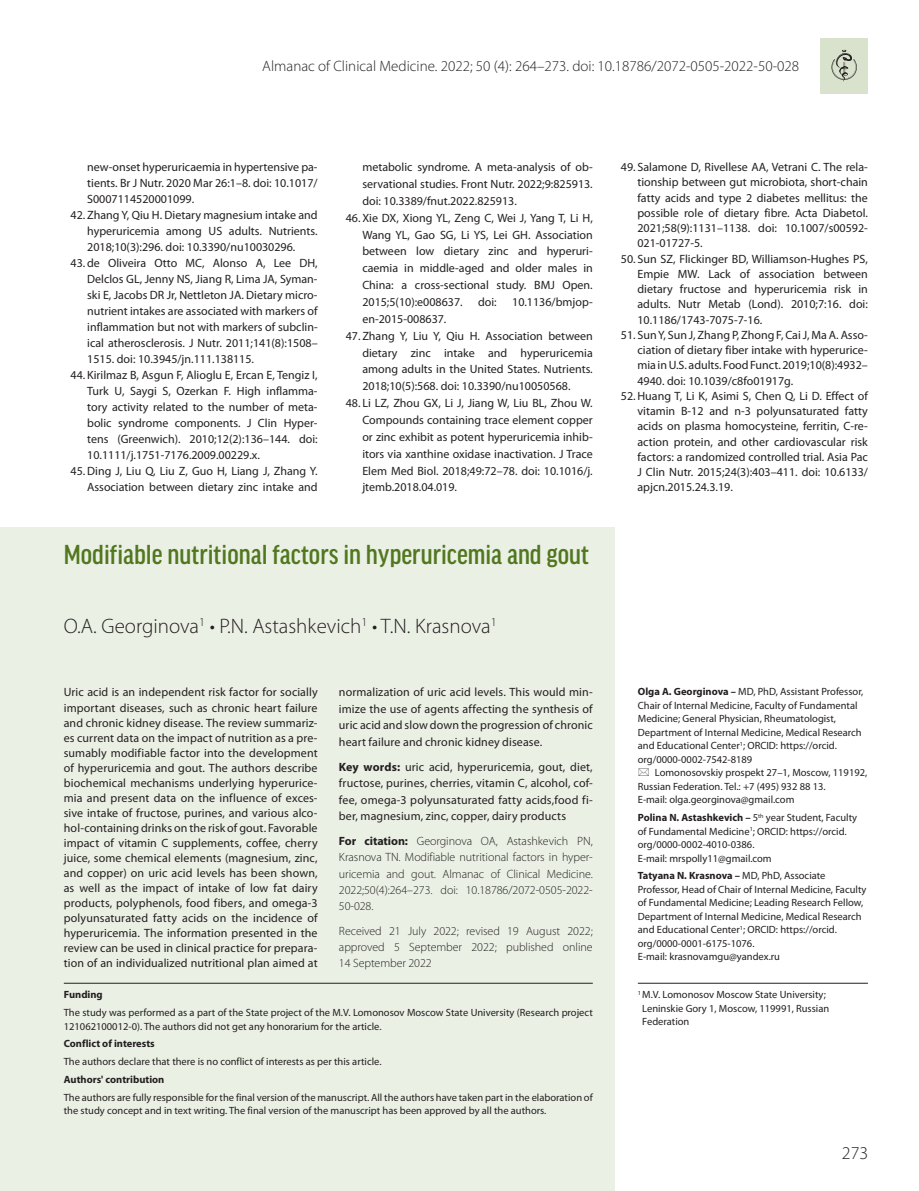
<style>
.page{position:relative;width:919px;height:1191px;background:#fff}
.page>*{position:absolute;margin:0;border:0;box-sizing:border-box;transform-origin:0 0}
.t1{font:500 condensed 29.25px "Good Headline Pro";color:#51771f}
.t2{font:300 21px "Myriad Pro";color:#231f20}
.t3{font:300 18px "Myriad Pro";color:#231f20}
.t4{font:300 15px "Myriad Pro";color:#231f20}
.t5{font:12px/15px "Myriad Pro";color:#231f20;text-align:justify}
.t6{font:300 12px/16.2px "Myriad Pro";letter-spacing:-.005em;color:#231f20;text-align:justify}
.t7{font:10.5px/13.5px "Myriad Pro";color:#231f20}
.t8{font:700 10.5px "Myriad Pro";color:#231f20}
.s1{font-weight:700}
</style>
<div class="page">
<div style="left:0;top:527px;width:614px;height:664px;background:#ebf0e5"></div>
<hr style="left:637px;top:983px;width:230px;height:1px;background:#231f20">
<hr style="left:64px;top:983px;width:528px;height:1px;background:#231f20">
<div style="left:820px;top:38px;width:47px;height:55px;background:#d9e2cd"></div>
<svg style="left:831px;top:50px;width:25px;height:32px"></svg>
<p class="t4" style="left:262px;top:57px;width:538px">Almanac of Clinical Medicine. 2022; 50 (4): 264–273. doi: 10.18786/2072-0505-2022-50-028</p>
<p class="t5" style="left:87px;top:159px;width:232px;line-height:16px">new-onset hyperuricaemia in hypertensive pa&shy;tients. Br J Nutr. 2020 Mar 26:1–8. doi: 10.1017/ S0007114520001099.</p>
<p class="t5" style="left:87px;top:207px;width:232px;line-height:16px;text-indent:-17px">42. Zhang Y, Qiu H. Dietary magnesium intake and hyperuricemia among US adults. Nutrients.<br>2018;10(3):296. doi: 10.3390/nu10030296.</p>
<p class="t5" style="left:87px;top:255px;width:232px;line-height:16px;text-indent:-17px">43. de Oliveira Otto MC, Alonso A, Lee DH, Delclos GL, Jenny NS, Jiang R, Lima JA, Syman&shy;ski E, Jacobs DR Jr, Nettleton JA. Dietary micro&shy;nutrient intakes are associated with markers of inflammation but not with markers of subclin&shy;ical atherosclerosis. J Nutr. 2011;141(8):1508– 1515. doi: 10.3945/jn.111.138115.</p>
<p class="t5" style="left:71px;top:367px;width:248px">44. Kirilmaz B, Asgun F, Alioglu E, Ercan E, Tengiz I,</p>
<p class="t5" style="left:87px;top:383px;width:232px">Turk U, Saygi S, Ozerkan F. High inflamma-</p>
<p class="t5" style="left:87px;top:399px;width:232px">tory activity related to the number of meta-</p>
<p class="t5" style="left:87px;top:415px;width:232px">bolic syndrome components. J Clin Hyper-</p>
<p class="t5" style="left:87px;top:431px;width:232px">tens (Greenwich). 2010;12(2):136–144. doi:</p>
<p class="t5" style="left:87px;top:447px;width:174px">10.1111/j.1751-7176.2009.00229.x.</p>
<p class="t5" style="left:71px;top:463px;width:248px">45.Ding J, Liu Q, Liu Z, Guo H, Liang J, Zhang Y.</p>
<p class="t5" style="left:87px;top:479px;width:232px">Association between dietary zinc intake and</p>
<p class="t5" style="left:362px;top:158px;width:232px;line-height:16.8px">metabolic syndrome. A meta-analysis of ob&shy;servational studies. Front Nutr. 2022;9:825913. doi: 10.3389/fnut.2022.825913.</p>
<p class="t5" style="left:362px;top:209px;width:232px;line-height:16.8px;text-indent:-17px">46. Xie DX, Xiong YL, Zeng C, Wei J, Yang T, Li H, Wang YL, Gao SG, Li YS, Lei GH. Association between low dietary zinc and hyperuri&shy;caemia in middle-aged and older males in China: a cross-sectional study. BMJ Open.<br>2015;5(10):e008637.</p>
<p class="t5" style="left:478px;top:294px;width:20px">doi:</p>
<p class="t5" style="left:512px;top:294px;width:82px">10.1136/bmjop-</p>
<p class="t5" style="left:362px;top:311px;width:86px">en-2015-008637.</p>
<p class="t5" style="left:362px;top:327px;width:232px;line-height:16.8px;text-indent:-17px">47. Zhang Y, Liu Y, Qiu H. Association between dietary zinc intake and hyperuricemia among adults in the United States. Nutrients.<br>2018;10(5):568. doi: 10.3390/nu10050568.</p>
<p class="t5" style="left:362px;top:394px;width:232px;line-height:16.8px;text-indent:-17px">48. Li LZ, Zhou GX, Li J, Jiang W, Liu BL, Zhou W.<br>Compounds containing trace element copper or zinc exhibit as potent hyperuricemia inhib&shy;itors via xanthine oxidase inactivation. J Trace Elem Med Biol. 2018;49:72–78. doi: 10.1016/j. jtemb.2018.04.019.</p>
<h1 class="t1" style="left:64px;top:540px;width:527px">Modifiable nutritional factors in hyperuricemia and gout</h1>
<h2 class="t2" style="left:64px;top:613px;width:434px">O.A. Georginova<sup>1</sup> • P.N. Astashkevich<sup>1</sup> • T.N. Krasnova<sup>1</sup></h2>
<p class="t5" style="left:64px;top:684px;width:255px">Uric acid is an independent risk factor for socially important diseases, such as chronic heart failure and chronic kidney disease. The review summariz&shy;es current data on the impact of nutrition as a pre&shy;sumably modifiable factor into the development of hyperuricemia and gout. The authors describe biochemical mechanisms underlying hyperurice&shy;mia and present data on the influence of exces&shy;sive intake of fructose, purines, and various alco&shy;hol-containing drinks on the risk of gout. Favorable impact of vitamin C supplements, coffee, cherry juice, some chemical elements (magnesium, zinc, and copper) on uric acid levels has been shown, as well as the impact of intake of low fat dairy products, polyphenols, food fibers, and omega-3 polyunsaturated fatty acids on the incidence of hyperuricemia. The information presented in the review can be used in clinical practice for prepara&shy;tion of an individualized nutritional plan aimed at</p>
<p class="t5" style="left:339px;top:684px;width:255px;line-height:16.5px">normalization of uric acid levels. This would min&shy;imize the use of agents affecting the synthesis of uric acid and slow down the progression of chronic heart failure and chronic kidney disease.</p>
<p class="t5" style="left:339px;top:758px;width:255px;line-height:16.5px"><span class="s1">Key words:</span> uric acid, hyperuricemia, gout, diet, fructose, purines, cherries, vitamin C, alcohol, cof&shy;fee, omega-3 polyunsaturated fatty acids,food fi&shy;ber, magnesium, zinc, copper, dairy products</p>
<p class="t6" style="left:339px;top:833px;width:255px"><span class="s1">For citation:</span> Georginova OA, Astashkevich PN, Krasnova TN. Modifiable nutritional factors in hyper&shy;uricemia and gout. Almanac of Clinical Medicine.<br>2022;50(4):264–273. doi: 10.18786/2072-0505-2022- 50-028.</p>
<p class="t6" style="left:339px;top:922px;width:255px">Received 21 July 2022; revised 19 August 2022; approved 5 September 2022; published online 14 September 2022</p>
<p class="t8" style="left:64px;top:988px;width:40px">Funding</p>
<p class="t7" style="left:64px;top:1005px;width:530px">The study was performed as a part of the State project of the M.V. Lomonosov Moscow State University (Research project<br>121062100012-0). The authors did not get any honorarium for the article.</p>
<p class="t8" style="left:64px;top:1037px;width:92px">Conflict of interests</p>
<p class="t7" style="left:64px;top:1054px;width:319px">The authors declare that there is no conflict of interests as per this article.</p>
<p class="t8" style="left:64px;top:1072px;width:102px">Authors' contribution</p>
<p class="t7" style="left:64px;top:1090px;width:530px">The authors are fully responsible for the final version of the manuscript. All the authors have taken part in the elaboration of the study concept and in text writing. The final version of the manuscript has been approved by all the authors.</p>
<p class="t5" style="left:637px;top:159px;width:232px;text-indent:-17px">49. Salamone D, Rivellese AA, Vetrani C. The rela&shy;tionship between gut microbiota, short-chain fatty acids and type 2 diabetes mellitus: the possible role of dietary fibre. Acta Diabetol.<br>2021;58(9):1131–1138. doi: 10.1007/s00592- 021-01727-5.</p>
<p class="t5" style="left:637px;top:251px;width:232px;text-indent:-17px">50. Sun SZ, Flickinger BD, Williamson-Hughes PS, Empie MW. Lack of association between dietary fructose and hyperuricemia risk in adults. Nutr Metab (Lond). 2010;7:16. doi:<br>10.1186/1743-7075-7-16.</p>
<p class="t5" style="left:621px;top:327px;width:248px">51. Sun Y, Sun J, Zhang P, Zhong F, Cai J, Ma A. Asso-</p>
<p class="t5" style="left:637px;top:342px;width:232px">ciation of dietary fiber intake with hyperurice-</p>
<p class="t5" style="left:637px;top:357px;width:232px">mia in U.S. adults. Food Funct. 2019;10(8):4932–</p>
<p class="t5" style="left:637px;top:373px;width:157px">4940. doi: 10.1039/c8fo01917g.</p>
<p class="t5" style="left:621px;top:388px;width:248px">52.Huang T, Li K, Asimi S, Chen Q, Li D. Effect of</p>
<p class="t5" style="left:637px;top:403px;width:232px">vitamin B-12 and n-3 polyunsaturated fatty</p>
<p class="t5" style="left:637px;top:418px;width:232px">acids on plasma homocysteine, ferritin, C-re-</p>
<p class="t5" style="left:637px;top:434px;width:232px">action protein, and other cardiovascular risk</p>
<p class="t5" style="left:637px;top:449px;width:232px">factors: a randomized controlled trial. Asia Pac</p>
<p class="t5" style="left:637px;top:464px;width:232px">J Clin Nutr. 2015;24(3):403–411. doi: 10.6133/</p>
<p class="t5" style="left:637px;top:479px;width:97px">apjcn.2015.24.3.19.</p>
<p class="t7" style="left:637px;top:685px;width:227px"><span class="s1">Olga A. Georginova –</span> MD, PhD, Assistant Professor, Chair of Internal Medicine, Faculty of Fundamental Medicine; General Physician, Rheumatologist, Department of Internal Medicine, Medical Research and Educational Center<sup>1</sup>; ORCID: https://orcid. org/0000-0002-7542-8189</p>
<p class="t7" style="left:637px;top:766px;width:231px;text-indent:17px">Lomonosovskiy prospekt 27–1, Moscow, 119192,<br>Russian Federation. Tel.: +7 (495) 932 88 13.<br>E-mail: olga.georginova@gmail.com</p>
<p class="t7" style="left:637px;top:810px;width:221px"><span class="s1">Polina N. Astashkevich –</span> 5<sup>th</sup> year Student, Faculty of Fundamental Medicine<sup>1</sup>; ORCID: https://orcid. org/0000-0002-4010-0386.<br>E-mail: mrspolly11@gmail.com</p>
<p class="t7" style="left:637px;top:869px;width:230px"><span class="s1">Tatyana N. Krasnova –</span> MD, PhD, Associate Professor, Head of Chair of Internal Medicine, Faculty of Fundamental Medicine; Leading Research Fellow, Department of Internal Medicine, Medical Research and Educational Center<sup>1</sup>; ORCID: https://orcid. org/0000-0001-6175-1076.<br>E-mail: krasnovamgu@yandex.ru</p>
<p class="t7" style="left:642px;top:988px;width:188px;text-indent:-4px"><sup>1</sup> M.V. Lomonosov Moscow State University;<br>Leninskie Gory 1, Moscow, 119991, Russian<br>Federation</p>
<h3 class="t3" style="left:841px;top:1142px;width:28px">273</h3>
</div>
